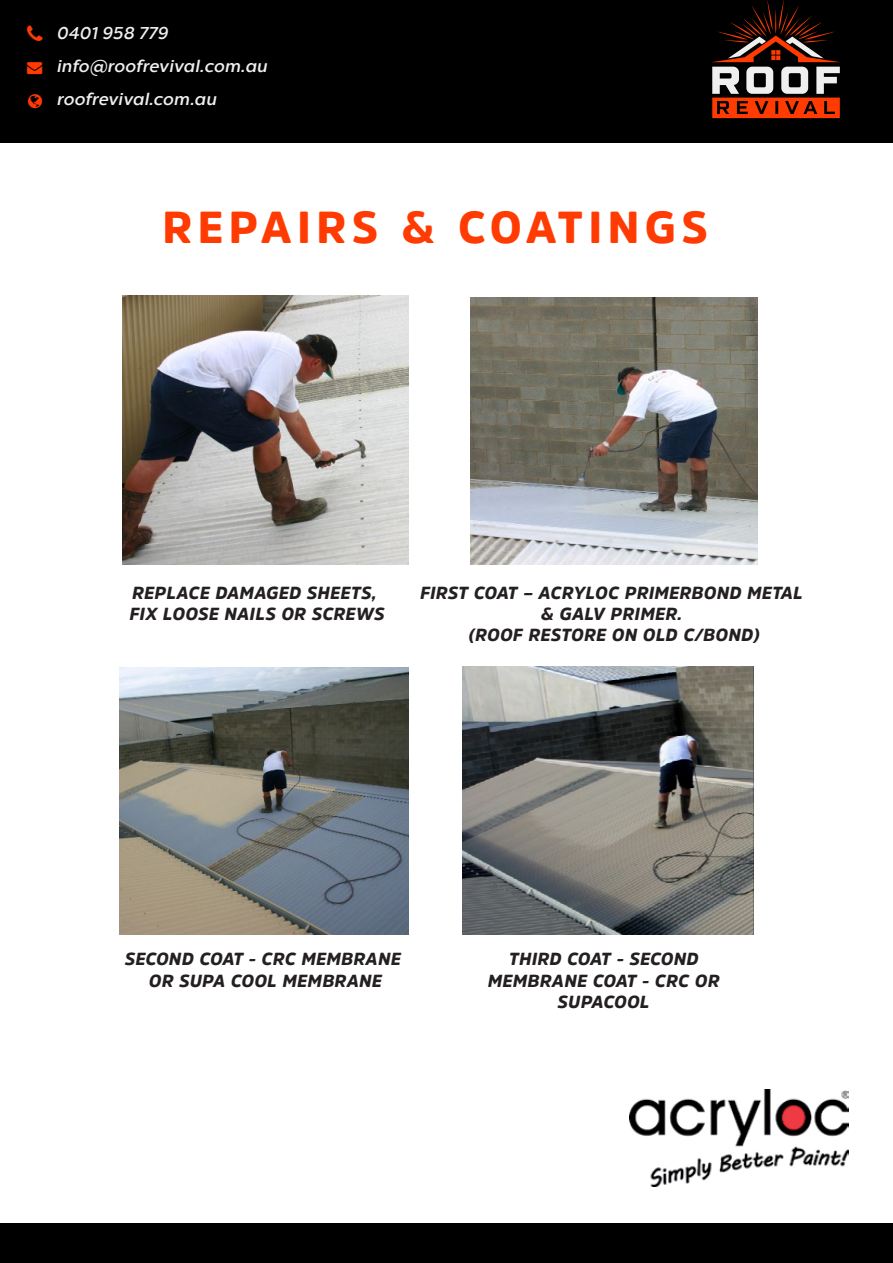
<style>
.page{position:relative;width:893px;height:1263px;background:#fff}
.page>*{position:absolute;margin:0;border:0;box-sizing:border-box;transform-origin:0 0}
.t1{font:900 44.55px "Amsi Pro";letter-spacing:.12em;color:#ff3b02}
.t2{font:italic 900 17.4px/21.5px "Amsi Pro";letter-spacing:.02em;color:#241f20;text-align:center}
.t3{font:16.95px/33.2px "Chronica Pro Medium It";letter-spacing:.02em;color:#efefef}
</style>
<div class="page">
<div style="left:0;top:0;width:893px;height:142px;background:#000"></div>
<svg style="left:712px;top:0;width:128px;height:118px"></svg>
<img style="left:630px;top:1089px;width:218px;height:98px">
<div style="left:0;top:1223px;width:893px;height:40px;background:#000"></div>
<img style="left:463px;top:666px;width:290px;height:268px">
<img style="left:122px;top:296px;width:287px;height:268px">
<img style="left:471px;top:298px;width:287px;height:266px">
<img style="left:119px;top:667px;width:290px;height:267px">
<p class="t3" style="left:56px;top:16px;width:212px">0401 958 779 info@roofrevival.com.au roofrevival.com.au</p>
<h1 class="t1" style="left:163px;top:196px;width:547px">REPAIRS &amp; COATINGS</h1>
<p class="t2" style="left:129px;top:581px;width:257px;text-align:left">REPLACE DAMAGED SHEETS,<br>FIX LOOSE NAILS OR SCREWS</p>
<p class="t2" style="left:420px;top:581px;width:384px">FIRST COAT – ACRYLOC PRIMERBOND METAL &amp; GALV PRIMER.<br>(ROOF RESTORE ON OLD C/BOND)</p>
<p class="t2" style="left:125px;top:948px;width:278px">SECOND COAT - CRC MEMBRANE<br>OR SUPA COOL MEMBRANE</p>
<p class="t2" style="left:488px;top:948px;width:233px">THIRD COAT - SECOND<br>MEMBRANE COAT - CRC OR<br>SUPACOOL</p>
</div>
